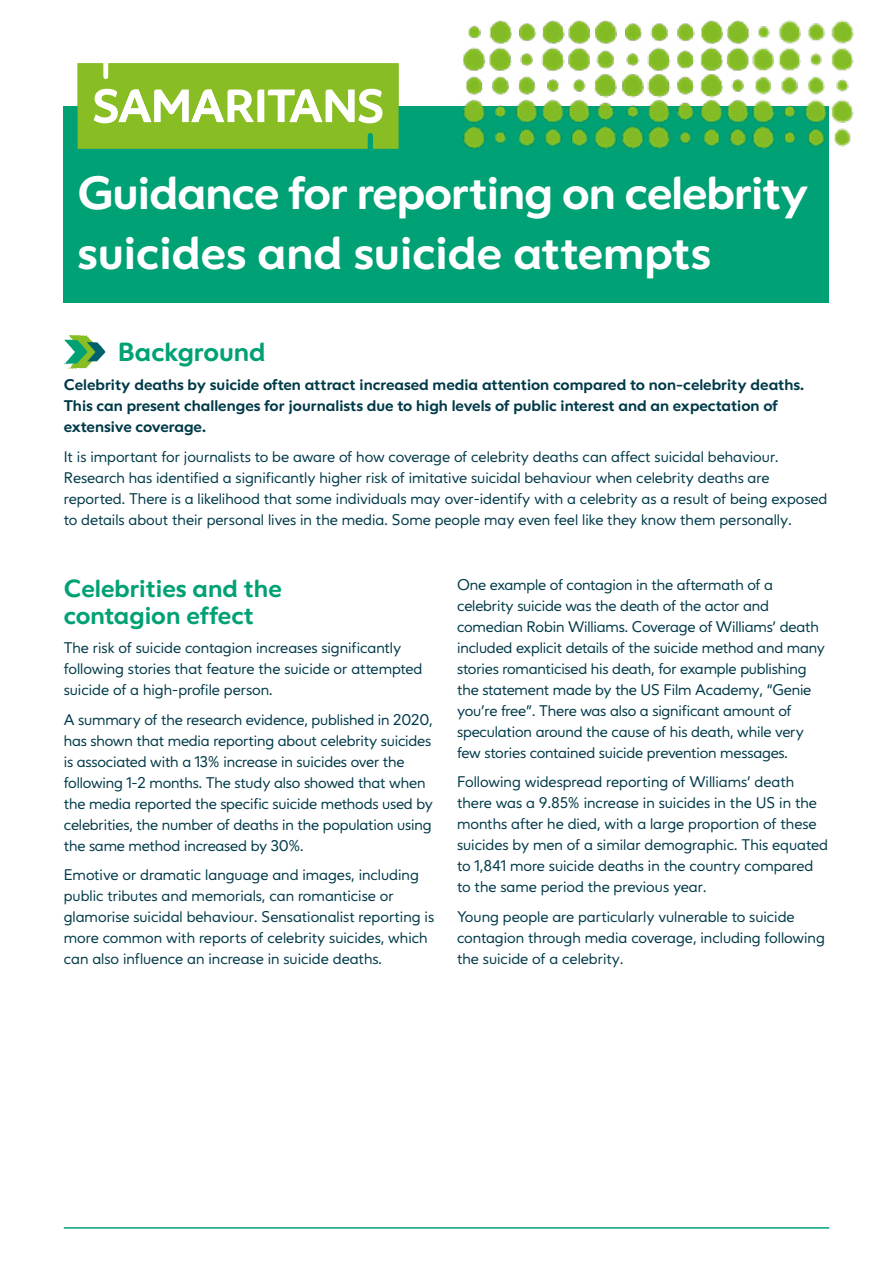
<style>
.page{position:relative;width:893px;height:1263px;background:#fff}
.page>*{position:absolute;margin:0;border:0;box-sizing:border-box;transform-origin:0 0}
.t1{font:700 45px/60px "Varah";letter-spacing:-.02em;color:#fff}
.t2{font:700 25.5px "Varah";color:#00a174}
.t3{font:700 24px/27px "Varah";color:#00a174}
.t4{font:15px/21px "Varah";color:#003a49}
.t5{font:700 15px/21px "Varah";color:#003a49}
</style>
<div class="page">
<hr style="left:64px;top:1227px;width:765px;height:2px;background:#00a174">
<img style="left:463px;top:20px;width:245px;height:86px">
<svg style="left:64px;top:335px;width:42px;height:34px"></svg>
<div style="left:64px;top:106px;width:765px;height:197px;background:#00a174"></div>
<svg style="left:78px;top:63px;width:321px;height:86px;background:#9cc84a"></svg>
<img style="left:708px;top:20px;width:146px;height:129px">
<h1 class="t1" style="left:78px;top:163px;width:732px">Guidance for reporting on celebrity suicides and suicide attempts</h1>
<h2 class="t2" style="left:118px;top:336px;width:149px">Background</h2>
<p class="t5" style="left:64px;top:375px;width:742px">Celebrity deaths by suicide often attract increased media attention compared to non-celebrity deaths.<br>This can present challenges for journalists due to high levels of public interest and an expectation of extensive coverage.</p>
<p class="t4" style="left:64px;top:447px;width:765px">It is important for journalists to be aware of how coverage of celebrity deaths can affect suicidal behaviour.<br>Research has identified a significantly higher risk of imitative suicidal behaviour when celebrity deaths are reported. There is a likelihood that some individuals may over-identify with a celebrity as a result of being exposed to details about their personal lives in the media. Some people may even feel like they know them personally.</p>
<h3 class="t3" style="left:64px;top:575px;width:220px">Celebrities and the contagion effect</h3>
<p class="t4" style="left:64px;top:638px;width:360px">The risk of suicide contagion increases significantly following stories that feature the suicide or attempted suicide of a high-profile person.</p>
<p class="t4" style="left:64px;top:709px;width:371px">A summary of the research evidence, published in 2020, has shown that media reporting about celebrity suicides is associated with a 13% increase in suicides over the following 1-2 months. The study also showed that when the media reported the specific suicide methods used by celebrities, the number of deaths in the population using the same method increased by 30%.</p>
<p class="t4" style="left:64px;top:865px;width:372px">Emotive or dramatic language and images, including public tributes and memorials, can romanticise or glamorise suicidal behaviour. Sensationalist reporting is more common with reports of celebrity suicides, which can also influence an increase in suicide deaths.</p>
<p class="t4" style="left:457px;top:574px;width:369px">One example of contagion in the aftermath of a celebrity suicide was the death of the actor and comedian Robin Williams. Coverage of Williams’ death included explicit details of the suicide method and many stories romanticised his death, for example publishing the statement made by the US Film Academy, “Genie you’re free”. There was also a significant amount of speculation around the cause of his death, while very few stories contained suicide prevention messages.</p>
<p class="t4" style="left:457px;top:772px;width:372px">Following widespread reporting of Williams’ death there was a 9.85% increase in suicides in the US in the months after he died, with a large proportion of these suicides by men of a similar demographic. This equated to 1,841 more suicide deaths in the country compared to the same period the previous year.</p>
<p class="t4" style="left:457px;top:906px;width:369px">Young people are particularly vulnerable to suicide contagion through media coverage, including following the suicide of a celebrity.</p>
</div>
